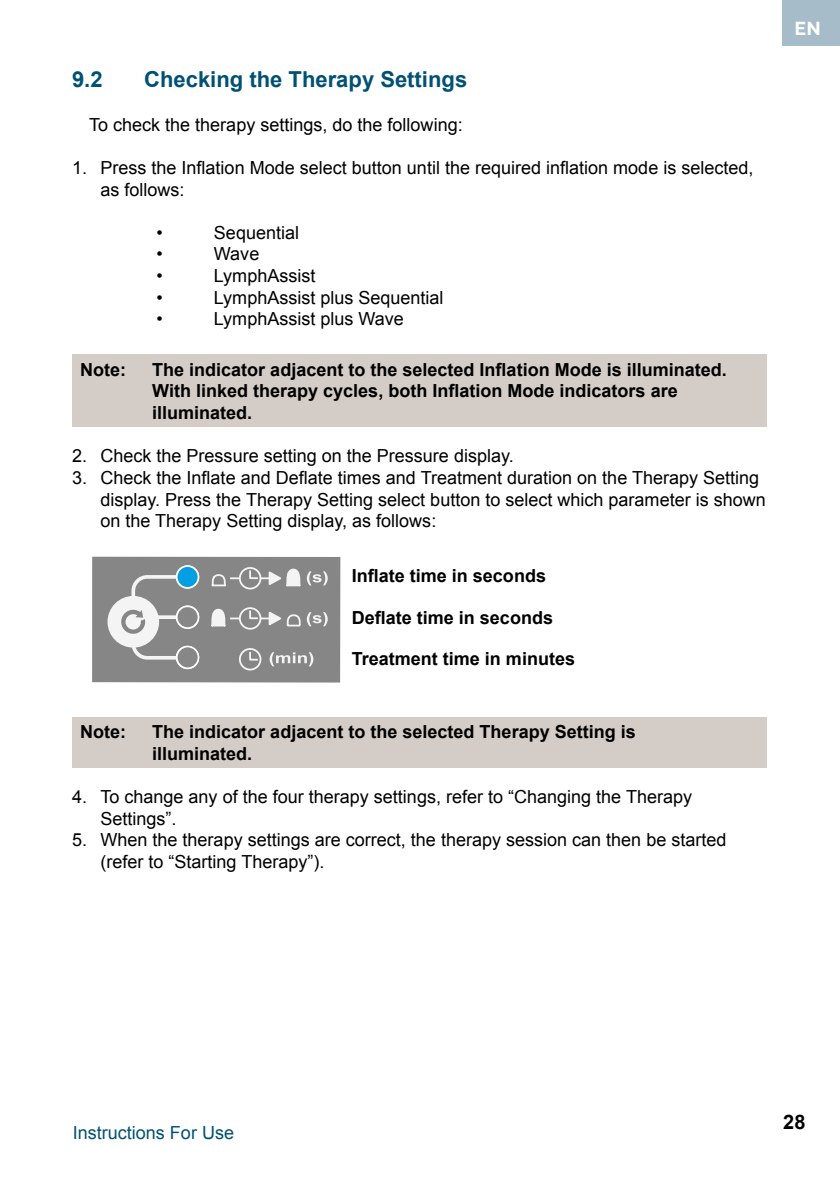
<style>
.page{position:relative;width:840px;height:1191px;background:#fff}
.page>*{position:absolute;margin:0;border:0;box-sizing:border-box;transform-origin:0 0}
.t1{font:700 22px "Arial";color:#015174}
.t2{font:700 20px "Arial";color:#000}
.t3{font:18px/21.6px "Arial";color:#000}
.t4{font:700 18px/21.6px "Arial";color:#000}
.t5{font:18px "Arial";color:#015174}
.t6{font:700 18px "Santral";color:#fff}
</style>
<div class="page">
<div style="left:781px;top:0;width:58px;height:46px;background:#a7bcc9"></div>
<div style="left:72px;top:355px;width:694px;height:72px;background:#d4ccc7"></div>
<div style="left:92px;top:557px;width:248px;height:125px;background:#878686"></div>
<div style="left:176px;top:646px;width:23px;height:23px;background:#f8f8f8;border-radius:50%"></div>
<div style="left:239px;top:567px;width:22px;height:22px;border:2px solid #f4f4f4;border-radius:50%"></div>
<div style="left:239px;top:607px;width:22px;height:22px;border:2px solid #f4f4f4;border-radius:50%"></div>
<div style="left:239px;top:648px;width:22px;height:22px;border:2px solid #f4f4f4;border-radius:50%"></div>
<svg style="left:211px;top:568px;width:116px;height:19px"></svg>
<svg style="left:211px;top:608px;width:116px;height:58px"></svg>
<svg style="left:176px;top:565px;width:23px;height:23px"></svg>
<svg style="left:176px;top:605px;width:23px;height:24px"></svg>
<svg style="left:176px;top:645px;width:23px;height:24px"></svg>
<div style="left:108px;top:597px;width:50px;height:49px;background:#f4f4f4;border-radius:50%"></div>
<svg style="left:121px;top:573px;width:70px;height:88px"></svg>
<div style="left:177px;top:607px;width:20px;height:20px;background:#878787;border-radius:50%"></div>
<div style="left:177px;top:567px;width:20px;height:20px;background:#009fe3;border-radius:50%"></div>
<div style="left:177px;top:647px;width:20px;height:20px;background:#878787;border-radius:50%"></div>
<div style="left:72px;top:717px;width:694px;height:51px;background:#d4ccc7"></div>
<p class="t1" style="left:72px;top:65px;width:32px">9.2</p>
<p class="t1" style="left:144px;top:65px;width:324px">Checking the Therapy Settings</p>
<p class="t3" style="left:89px;top:114px;width:375px">To check the therapy settings, do the following:</p>
<p class="t3" style="left:100px;top:157px;width:654px;text-indent:-28px">1. Press the Inflation Mode select button until the required inflation mode is selected, as follows:</p>
<p class="t3" style="left:156px;top:222px;width:8px">•</p>
<p class="t3" style="left:214px;top:222px;width:87px">Sequential</p>
<p class="t3" style="left:156px;top:243px;width:8px">•</p>
<p class="t3" style="left:214px;top:243px;width:47px">Wave</p>
<p class="t3" style="left:156px;top:265px;width:8px">•</p>
<p class="t3" style="left:214px;top:265px;width:103px">LymphAssist</p>
<p class="t3" style="left:156px;top:287px;width:8px">•</p>
<p class="t3" style="left:214px;top:287px;width:231px">LymphAssist plus Sequential</p>
<p class="t3" style="left:156px;top:308px;width:8px">•</p>
<p class="t3" style="left:214px;top:308px;width:191px">LymphAssist plus Wave</p>
<p class="t4" style="left:80px;top:359px;width:47px">Note:</p>
<p class="t4" style="left:152px;top:359px;width:576px">The indicator adjacent to the selected Inflation Mode is illuminated.<br>With linked therapy cycles, both Inflation Mode indicators are illuminated.</p>
<p class="t3" style="left:72px;top:445px;width:443px">2. Check the Pressure setting on the Pressure display.</p>
<p class="t3" style="left:100px;top:467px;width:666px;text-indent:-28px">3. Check the Inflate and Deflate times and Treatment duration on the Therapy Setting display. Press the Therapy Setting select button to select which parameter is shown on the Therapy Setting display, as follows:</p>
<p class="t4" style="left:351px;top:566px;width:196px">Inflate time in seconds</p>
<p class="t4" style="left:351px;top:607px;width:203px">Deflate time in seconds</p>
<p class="t4" style="left:351px;top:648px;width:225px">Treatment time in minutes</p>
<p class="t4" style="left:80px;top:721px;width:47px">Note:</p>
<p class="t4" style="left:152px;top:721px;width:485px">The indicator adjacent to the selected Therapy Setting is illuminated.</p>
<p class="t3" style="left:100px;top:786px;width:593px;text-indent:-28px">4. To change any of the four therapy settings, refer to “Changing the Therapy<br>Settings”.</p>
<p class="t3" style="left:100px;top:829px;width:627px;text-indent:-28px">5. When the therapy settings are correct, the therapy session can then be started (refer to “Starting Therapy”).</p>
<p class="t6" style="left:794px;top:16px;width:28px">EN</p>
<p class="t5" style="left:73px;top:1120px;width:163px">Instructions For Use</p>
<p class="t2" style="left:782px;top:1108px;width:24px">28</p>
</div>
